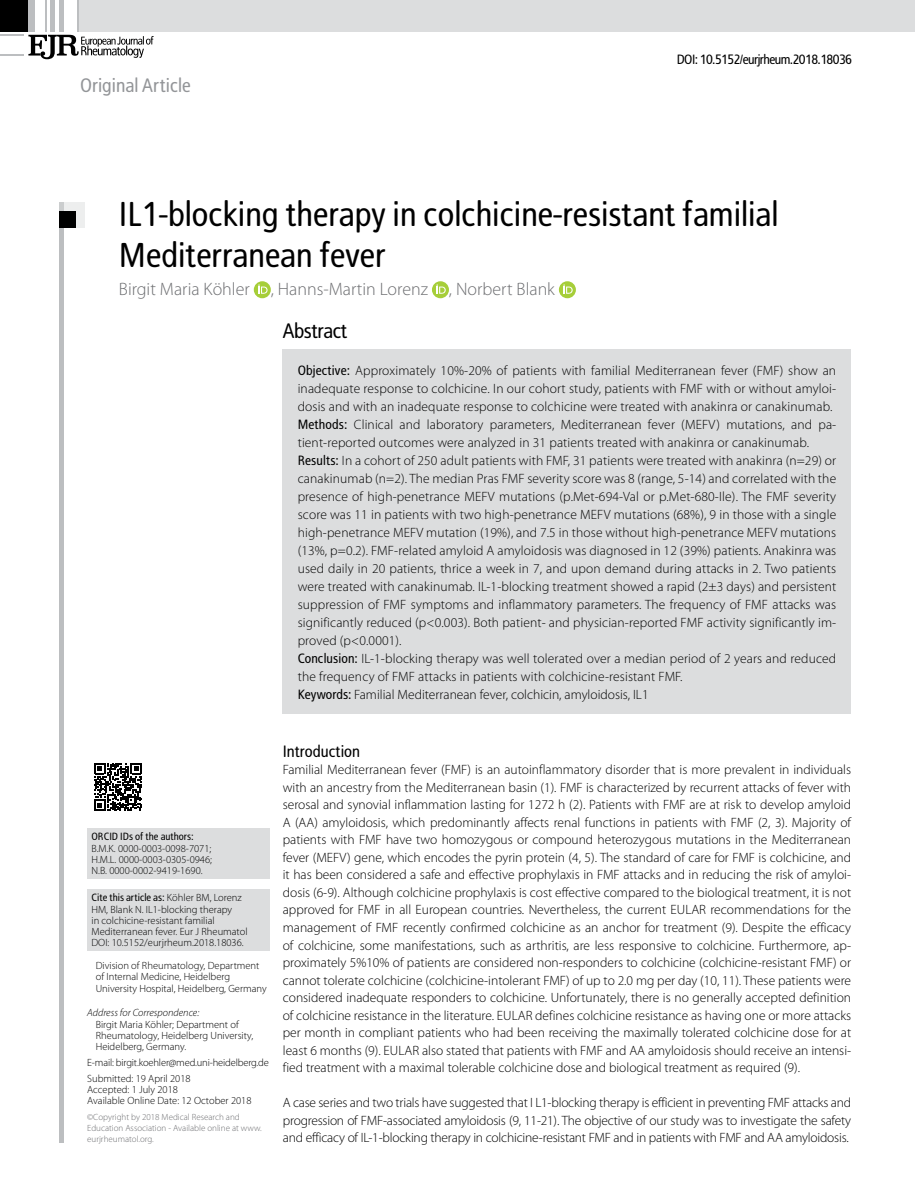
<style>
.page{position:relative;width:915px;height:1191px;background:#fff}
.page>*{position:absolute;margin:0;border:0;box-sizing:border-box;transform-origin:0 0}
.t1{font:34.5px/41.4px "Rotokas";color:#000}
.t2{font:21px "Rotokas";letter-spacing:-.02em;color:#000}
.t3{font:19.5px "Rotokas";color:#939598}
.t4{font:300 18px "Myriad Pro";color:#6d6e71}
.t5{font:16.5px "Rotokas";color:#000}
.t6{font:300 13.5px/17.5px "Myriad Pro";letter-spacing:.01em;color:#000;text-align:justify}
.t7{font:13.5px "Rotokas";letter-spacing:-.04em;color:#000}
.t8{font:300 10.5px/11.2px "Myriad Pro";color:#000}
.t9{font:10.5px "Rotokas";color:#000}
.t10{font:italic 300 10.5px "Myriad Pro";color:#000}
.t11{font:300 9px/11.2px "Myriad Pro";color:#6d6e71}
.s1{font-family:"Rotokas";font-weight:400}
.s2{font-family:"Myriad Pro";font-weight:300}
.s3{font-style:italic}
</style>
<div class="page">
<div style="left:78px;top:0;width:836px;height:31px;background:#dcddde"></div>
<hr style="left:78px;top:0;width:1px;height:31px;background:#bcbec0">
<div style="left:0;top:0;width:31px;height:31px;background:#000"></div>
<div style="left:28px;top:0;width:7px;height:31px;background:#bcbec0"></div>
<hr style="left:45px;top:0;width:2px;height:31px;background:#bcbec0">
<div style="left:50px;top:0;width:5px;height:31px;background:#bcbec0"></div>
<div style="left:59px;top:0;width:5px;height:31px;background:#bcbec0"></div>
<svg style="left:0;top:35px;width:154px;height:24px"></svg>
<div style="left:254px;top:281px;width:17px;height:17px;background:#a6ce39;border-radius:50%"></div>
<svg style="left:258px;top:284px;width:9px;height:10px"></svg>
<div style="left:432px;top:281px;width:17px;height:17px;background:#a6ce39;border-radius:50%"></div>
<svg style="left:436px;top:284px;width:9px;height:10px"></svg>
<svg style="left:558px;top:281px;width:17px;height:17px"></svg>
<svg style="left:563px;top:284px;width:9px;height:10px"></svg>
<div style="left:59px;top:202px;width:5px;height:940px;background:#bcbec0"></div>
<svg style="left:59px;top:202px;width:26px;height:26px"></svg>
<div style="left:59px;top:211px;width:17px;height:17px;background:#000"></div>
<div style="left:283px;top:350px;width:567px;height:364px;background:#dcddde"></div>
<svg style="left:94px;top:763px;width:48px;height:48px"></svg>
<div style="left:87px;top:889px;width:182px;height:61px;background:#dcddde"></div>
<div style="left:87px;top:828px;width:182px;height:50px;background:#dcddde"></div>
<h3 class="t3" style="left:80px;top:73px;width:112px">Original Article</h3>
<p class="t7" style="left:676px;top:51px;width:177px">DOI: 10.5152/eurjrheum.2018.18036</p>
<h1 class="t1" style="left:119px;top:192px;width:661px">IL1-blocking therapy in colchicine-resistant familial<br>Mediterranean fever</h1>
<h3 class="t4" style="left:119px;top:278px;width:437px">Birgit Maria Köhler , Hanns-Martin Lorenz , Norbert Blank</h3>
<h2 class="t2" style="left:283px;top:317px;width:66px">Abstract</h2>
<p class="t6" style="left:297px;top:361px;width:540px;line-height:18px;text-align:left"><span class="s1">Objective:</span> Approximately 10%-20% of patients with familial Mediterranean fever (FMF) show an inadequate response to colchicine. In our cohort study, patients with FMF with or without amyloi&shy;dosis and with an inadequate response to colchicine were treated with anakinra or canakinumab.<br><span class="s1">Methods:</span> Clinical and laboratory parameters, Mediterranean fever (MEFV) mutations, and pa&shy;tient-reported outcomes were analyzed in 31 patients treated with anakinra or canakinumab.<br><span class="s1">Results:</span> In a cohort of 250 adult patients with FMF, 31 patients were treated with anakinra (n=29) or canakinumab (n=2). The median Pras FMF severity score was 8 (range, 5-14) and correlated with the presence of high-penetrance MEFV mutations (p.Met-694-Val or p.Met-680-Ile). The FMF severity score was 11 in patients with two high-penetrance MEFV mutations (68%), 9 in those with a single high-penetrance MEFV mutation (19%), and 7.5 in those without high-penetrance MEFV mutations (13%, p=0.2). FMF-related amyloid A amyloidosis was diagnosed in 12 (39%) patients. Anakinra was used daily in 20 patients, thrice a week in 7, and upon demand during attacks in 2. Two patients were treated with canakinumab. IL-1-blocking treatment showed a rapid (2±3 days) and persistent suppression of FMF symptoms and inflammatory parameters. The frequency of FMF attacks was significantly reduced (p&lt;0.003). Both patient- and physician-reported FMF activity significantly im&shy;proved (p&lt;0.0001).<br><span class="s1">Conclusion:</span> IL-1-blocking therapy was well tolerated over a median period of 2 years and reduced the frequency of FMF attacks in patients with colchicine-resistant FMF.<br><span class="s1">Keywords:</span> Familial Mediterranean fever, colchicin, amyloidosis, IL1</p>
<p class="t9" style="left:91px;top:830px;width:104px">ORCID IDs of the authors:</p>
<p class="t8" style="left:91px;top:842px;width:122px;text-align:justify">B.M.K. 0000-0003-0098-7071; H.M.L. 0000-0003-0305-0946; N.B. 0000-0002-9419-1690.</p>
<p class="t9" style="left:91px;top:891px;width:152px">Cite this article as: <span class="s2">Köhler BM, Lorenz</span></p>
<p class="t8" style="left:91px;top:903px;width:158px">HM, Blank N. IL1-blocking therapy<br>in colchicine-resistant familial Mediterranean fever. Eur J Rheumatol DOI: 10.5152/eurjrheum.2018.18036.</p>
<p class="t8" style="left:96px;top:960px;width:172px">Division of Rheumatology, Department of Internal Medicine, Heidelberg<br>University Hospital, Heidelberg, Germany</p>
<p class="t10" style="left:87px;top:1006px;width:114px">Address for Correspondence:</p>
<p class="t8" style="left:96px;top:1018px;width:159px">Birgit Maria Köhler; Department of<br>Rheumatology, Heidelberg University,<br>Heidelberg, Germany.</p>
<p class="t8" style="left:87px;top:1054px;width:183px;line-height:15.8px">E-mail: birgit.koehler@med.uni-heidelberg.de<br>Submitted: 19 April 2018</p>
<p class="t8" style="left:87px;top:1083px;width:166px">Accepted: 1 July 2018<br>Available Online Date: 12 October 2018</p>
<p class="t11" style="left:87px;top:1111px;width:176px">©Copyright by 2018 Medical Research and<br>Education Association - Available online at www. eurjrheumatol.org.</p>
<p class="t5" style="left:283px;top:741px;width:79px">Introduction</p>
<p class="t6" style="left:283px;top:761px;width:569px">Familial Mediterranean fever (FMF) is an autoinflammatory disorder that is more prevalent in individuals with an ancestry from the Mediterranean basin (1)<span class="s3">.</span> FMF is characterized by recurrent attacks of fever with serosal and synovial inflammation lasting for 1272 h (2). Patients with FMF are at risk to develop amyloid A (AA) amyloidosis, which predominantly affects renal functions in patients with FMF (2, 3). Majority of patients with FMF have two homozygous or compound heterozygous mutations in the Mediterranean fever (MEFV) gene, which encodes the pyrin protein (4, 5). The standard of care for FMF is colchicine, and it has been considered a safe and effective prophylaxis in FMF attacks and in reducing the risk of amyloi&shy;dosis (6-9). Although colchicine prophylaxis is cost effective compared to the biological treatment, it is not approved for FMF in all European countries. Nevertheless, the current EULAR recommendations for the management of FMF recently confirmed colchicine as an anchor for treatment (9). Despite the efficacy of colchicine, some manifestations, such as arthritis, are less responsive to colchicine. Furthermore, ap&shy;proximately 5%10% of patients are considered non-responders to colchicine (colchicine-resistant FMF) or cannot tolerate colchicine (colchicine-intolerant FMF) of up to 2.0 mg per day (10, 11). These patients were considered inadequate responders to colchicine. Unfortunately, there is no generally accepted definition of colchicine resistance in the literature. EULAR defines colchicine resistance as having one or more attacks per month in compliant patients who had been receiving the maximally tolerated colchicine dose for at least 6 months (9). EULAR also stated that patients with FMF and AA amyloidosis should receive an intensi&shy;fied treatment with a maximal tolerable colchicine dose and biological treatment as required (9).</p>
<p class="t6" style="left:283px;top:1093px;width:569px">A case series and two trials have suggested that I L1-blocking therapy is efficient in preventing FMF attacks and progression of FMF-associated amyloidosis (9, 11-21). The objective of our study was to investigate the safety and efficacy of IL-1-blocking therapy in colchicine-resistant FMF and in patients with FMF and AA amyloidosis.</p>
</div>
